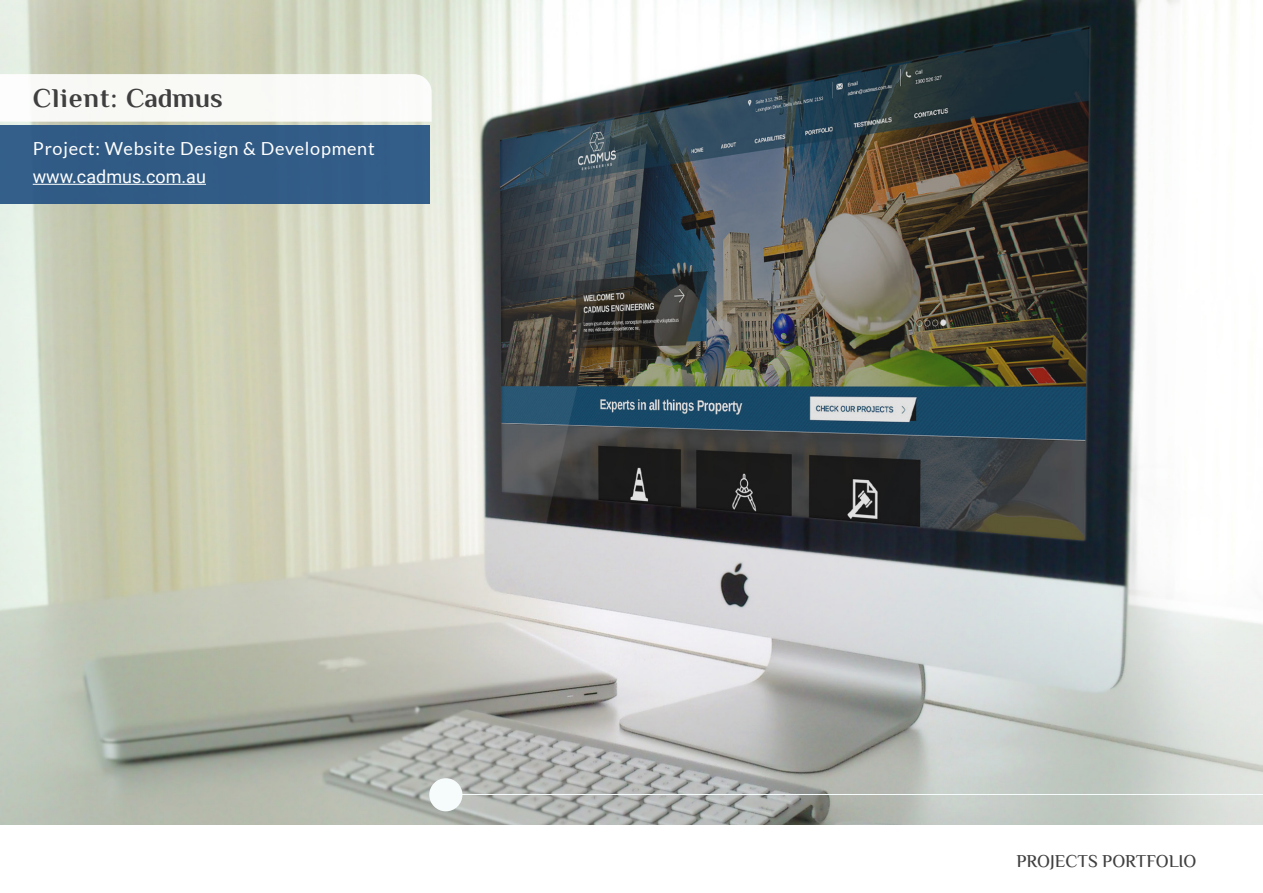
<style>
.page{position:relative;width:1263px;height:893px;background:#fff}
.page>*{position:absolute;margin:0;border:0;box-sizing:border-box;transform-origin:0 0}
.t1{font:700 27px "El Messiri";letter-spacing:.02em;color:#3f3f3f}
.t2{font:18px "Lato";letter-spacing:.04em;color:#fff}
.t3{font:18px "Roboto";color:#fff}
.t4{font:500 18px "El Messiri";color:#3f3f3f}
</style>
<div class="page">
<img style="left:0;top:0;width:1263px;height:824px">
<div style="left:0;top:125px;width:429px;height:79px;background:#315c86"></div>
<svg style="left:0;top:74px;width:432px;height:48px"></svg>
<hr style="left:446px;top:794px;width:817px;height:1px;background:#f6fbfb">
<div style="left:429px;top:778px;width:33px;height:33px;background:#f6fbfb;border-radius:50%"></div>
<hr style="left:33px;top:184px;width:173px;height:1px;background:#fff">
<p class="t1" style="left:33px;top:80px;width:191px">Client: Cadmus</p>
<p class="t2" style="left:33px;top:139px;width:343px">Project: Website Design &amp; Development</p>
<p class="t3" style="left:33px;top:164px;width:175px">www.cadmus.com.au</p>
<p class="t4" style="left:1016px;top:849px;width:182px">PROJECTS PORTFOLIO</p>
</div>
